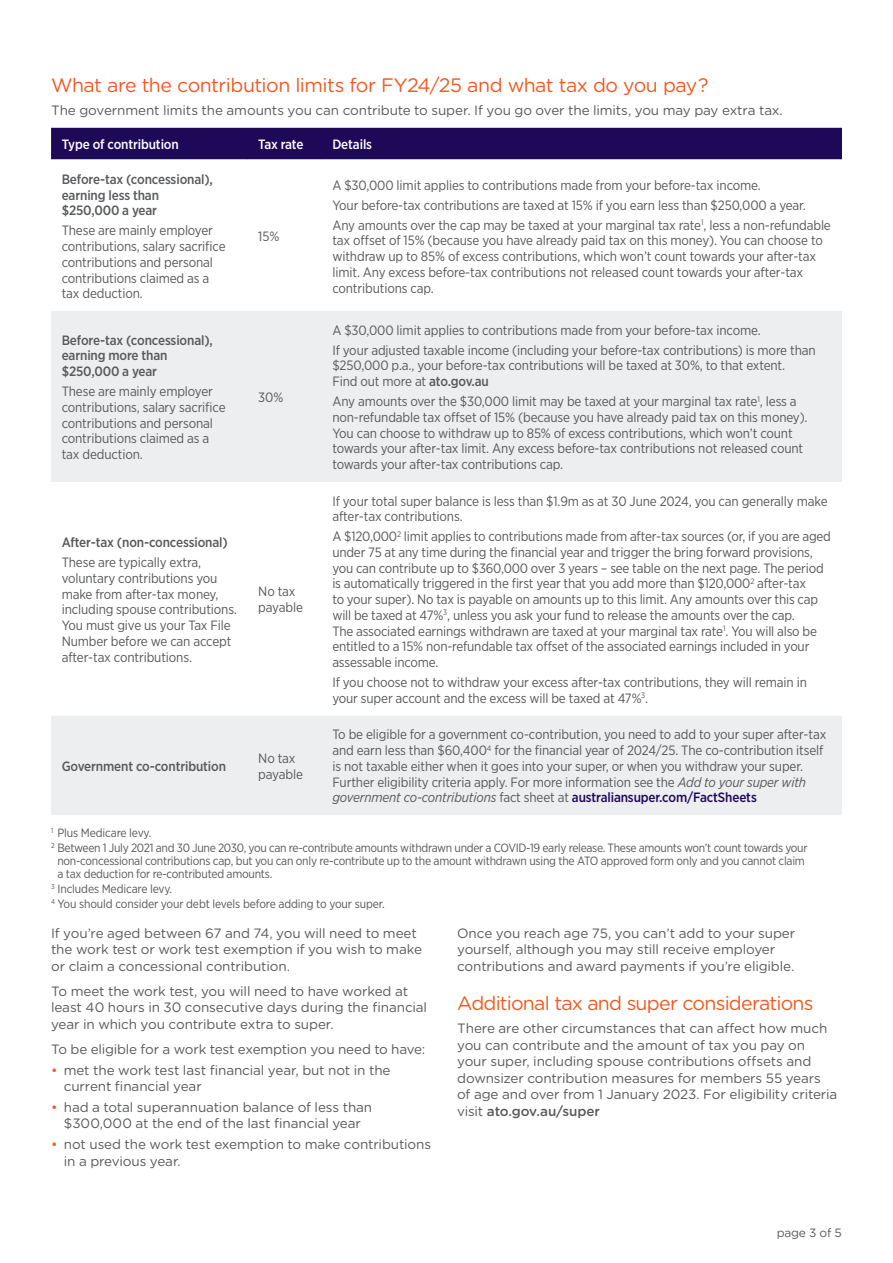
<style>
.page{position:relative;width:893px;height:1263px;background:#fff}
.page>*{position:absolute;margin:0;border:0;box-sizing:border-box;transform-origin:0 0}
.t1{font:19.5px "Gotham Rounded";letter-spacing:-.035em;color:#f15a22}
.t2{font:13.5px/15.8px "Gotham Narrow";letter-spacing:-.01em;color:#58595b}
.t3{font:13.5px/16.5px "Gotham Rounded";letter-spacing:-.01em;color:#58595b}
.t4{font:500 13.5px/15.8px "Gotham Narrow";letter-spacing:-.01em;color:#58595b}
.t5{font:500 13.5px "Gotham Narrow";letter-spacing:-.01em;color:#fff}
.t6{font:12px/14.9px "Gotham Narrow";letter-spacing:-.02em;color:#58595b}
.t7{font:12px "Gotham Rounded";letter-spacing:-.02em;color:#58595b}
.s1{font-weight:500}
.s2{font-style:italic}
.s3{font-weight:500;color:#1e0858}
.s4{color:#f15a22}
</style>
<div class="page">
<div style="left:51px;top:128px;width:791px;height:31px;background:#1e0858"></div>
<svg style="left:51px;top:311px;width:791px;height:504px;fill:#edeef0"></svg>
<h1 class="t1" style="left:51px;top:72px;width:659px">What are the contribution limits for FY24/25 and what tax do you pay ?</h1>
<p class="t3" style="left:51px;top:101px;width:733px">The government limits the amounts you can contribute to super. If you go over the limits, you may pay extra tax.</p>
<p class="t5" style="left:62px;top:136px;width:119px">Type of contribution</p>
<p class="t5" style="left:258px;top:136px;width:47px">Tax rate</p>
<p class="t5" style="left:332px;top:136px;width:41px">Details</p>
<p class="t4" style="left:62px;top:171px;width:153px">Before-tax (concessional), earning less than $250,000 a year</p>
<p class="t2" style="left:62px;top:222px;width:165px">These are mainly employer contributions, salary sacrifice contributions and personal contributions claimed as a tax deduction.</p>
<p class="t2" style="left:258px;top:228px;width:23px">15%</p>
<p class="t2" style="left:332px;top:175px;width:500px;line-height:20px">A $30,000 limit applies to contributions made from your before-tax income.<br>Your before-tax contributions are taxed at 15% if you earn less than $250,000 a year.<br>Any amounts over the cap may be taxed at your marginal tax rate<sup>1</sup>, less a non-refundable</p>
<p class="t2" style="left:332px;top:232px;width:492px">tax offset of 15% (because you have already paid tax on this money). You can choose to withdraw up to 85% of excess contributions, which won’t count towards your after-tax limit. Any excess before-tax contributions not released count towards your after-tax contributions cap.</p>
<p class="t4" style="left:62px;top:332px;width:153px">Before-tax (concessional), earning more than $250,000 a year</p>
<p class="t2" style="left:62px;top:383px;width:165px">These are mainly employer contributions, salary sacrifice contributions and personal contributions claimed as a tax deduction.</p>
<p class="t2" style="left:258px;top:389px;width:27px">30%</p>
<p class="t4" style="left:62px;top:534px;width:168px">After-tax (non-concessional)</p>
<p class="t2" style="left:62px;top:554px;width:177px">These are typically extra, voluntary contributions you make from after-tax money, including spouse contributions.<br>You must give us your Tax File<br>Number before we can accept after-tax contributions.</p>
<p class="t2" style="left:258px;top:583px;width:46px">No tax payable</p>
<p class="t2" style="left:332px;top:320px;width:485px;line-height:20px">A $30,000 limit applies to contributions made from your before-tax income.<br>If your adjusted taxable income (including your before-tax contributions) is more than</p>
<p class="t2" style="left:332px;top:357px;width:454px">$250,000 p.a., your before-tax contributions will be taxed at 30%, to that extent.<br>Find out more at <span class="s1">ato.gov.au</span></p>
<p class="t2" style="left:332px;top:393px;width:477px">Any amounts over the $30,000 limit may be taxed at your marginal tax rate<sup>1</sup>, less a non-refundable tax offset of 15% (because you have already paid tax on this money).<br>You can choose to withdraw up to 85% of excess contributions, which won’t count towards your after-tax limit. Any excess before-tax contributions not released count towards your after-tax contributions cap.</p>
<p class="t2" style="left:332px;top:493px;width:497px">If your total super balance is less than $1.9m as at 30 June 2024, you can generally make after-tax contributions.</p>
<p class="t2" style="left:332px;top:528px;width:500px">A $120,000<sup>2</sup> limit applies to contributions made from after-tax sources (or, if you are aged under 75 at any time during the financial year and trigger the bring forward provisions, you can contribute up to $360,000 over 3 years – see table on the next page. The period is automatically triggered in the first year that you add more than $120,000<sup>2</sup> after-tax<br>to your super). No tax is payable on amounts up to this limit. Any amounts over this cap will be taxed at 47%<sup>3</sup>, unless you ask your fund to release the amounts over the cap.<br>The associated earnings withdrawn are taxed at your marginal tax rate<sup>1</sup>. You will also be entitled to a 15% non-refundable tax offset of the associated earnings included in your assessable income.</p>
<p class="t2" style="left:332px;top:674px;width:476px">If you choose not to withdraw your excess after-tax contributions, they will remain in your super account and the excess will be taxed at 47%<sup>3</sup>.</p>
<p class="t2" style="left:332px;top:726px;width:495px">To be eligible for a government co-contribution, you need to add to your super after-tax and earn less than $60,400<sup>4</sup> for the financial year of 2024/25. The co-contribution itself is not taxable either when it goes into your super, or when you withdraw your super.<br>Further eligibility criteria apply. For more information see the <span class="s2">Add to your super with government co-contributions</span> fact sheet at <span class="s3">australiansuper.com/FactSheets</span></p>
<p class="t6" style="left:51px;top:825px;width:758px"><sup>1</sup> Plus Medicare levy.<br><sup>2</sup> Between 1 July 2021 and 30 June 2030, you can re-contribute amounts withdrawn under a COVID-19 early release. These amounts won’t count towards your</p>
<p class="t6" style="left:57px;top:854px;width:749px;line-height:12.8px">non-concessional contributions cap, but you can only re-contribute up to the amount withdrawn using the ATO approved form only and you cannot claim a tax deduction for re-contributed amounts.</p>
<p class="t6" style="left:51px;top:881px;width:335px"><sup>3</sup> Includes Medicare levy.<br><sup>4</sup> You should consider your debt levels before adding to your super.</p>
<p class="t3" style="left:51px;top:924px;width:372px">If you’re aged between 67 and 74, you will need to meet the work test or work test exemption if you wish to make or claim a concessional contribution.</p>
<p class="t3" style="left:51px;top:982px;width:378px">To meet the work test, you will need to have worked at least 40 hours in 30 consecutive days during the financial year in which you contribute extra to super.</p>
<p class="t3" style="left:51px;top:1040px;width:376px">To be eligible for a work test exemption you need to have:</p>
<p class="t3" style="left:64px;top:1061px;width:328px;text-indent:-13px"><span class="s4">•</span> met the work test last financial year, but not in the current financial year</p>
<p class="t3" style="left:51px;top:1098px;width:323px;text-align:center"><span class="s4">•</span> had a total superannuation balance of less than $300,000 at the end of the last financial year</p>
<p class="t3" style="left:64px;top:1135px;width:369px;text-indent:-13px"><span class="s4">•</span> not used the work test exemption to make contributions in a previous year.</p>
<p class="t4" style="left:62px;top:758px;width:166px">Government co-contribution</p>
<p class="t2" style="left:258px;top:750px;width:46px">No tax payable</p>
<p class="t3" style="left:457px;top:924px;width:340px">Once you reach age 75, you can’t add to your super yourself, although you may still receive employer contributions and award payments if you’re eligible.</p>
<h1 class="t1" style="left:457px;top:990px;width:358px">Additional tax and super considerations</h1>
<p class="t3" style="left:457px;top:1019px;width:382px">There are other circumstances that can affect how much you can contribute and the amount of tax you pay on your super, including spouse contributions offsets and downsizer contribution measures for members 55 years of age and over from 1 January 2023. For eligibility criteria visit <span class="s1">ato.gov.au/super</span></p>
<p class="t7" style="left:777px;top:1225px;width:67px">page 3 of 5</p>
</div>
